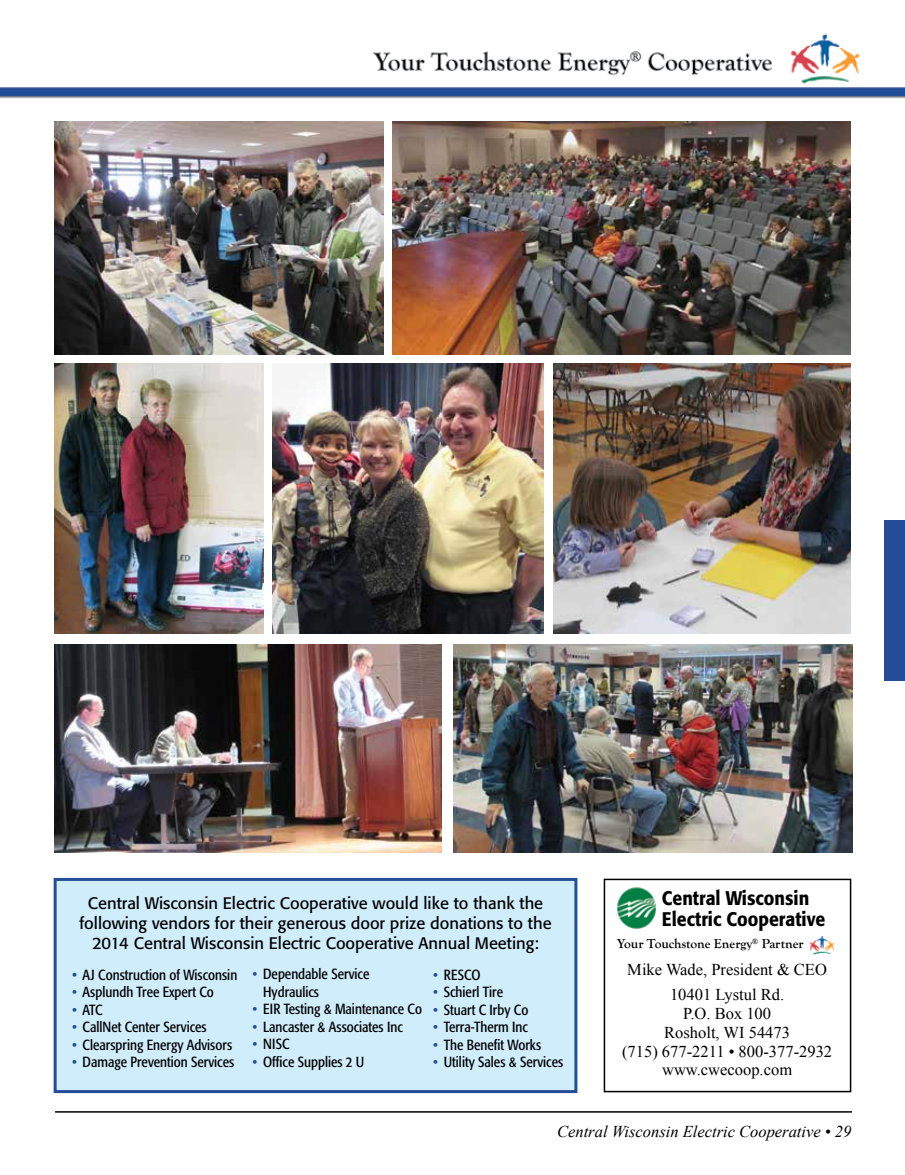
<style>
.page{position:relative;width:905px;height:1175px;background:#fff}
.page>*{position:absolute;margin:0;border:0;box-sizing:border-box;transform-origin:0 0}
.t1{font:500 19.5px/21px "Formata";color:#000;scale:.9 1}
.t2{font:16.5px/19.8px "Formata";color:#000;text-align:center}
.t3{font:16.5px/18.8px "Times New Roman";color:#000;text-align:center}
.t4{font:italic 16.5px "Times New Roman";color:#000}
.t5{font:condensed 14.55px/17.4px "Formata";color:#000}
.t6{font:700 13.5px "Goudy Old Style T";color:#000}
.s1{font-size:15px;color:#234d97}
.s2{color:#234d97}
</style>
<div class="page">
<div style="left:55px;top:879px;width:521px;height:212px;background:#d0edfc"></div>
<div style="left:54px;top:878px;width:523px;height:215px;border:3px solid #234d97"></div>
<hr style="left:55px;top:1111px;width:797px;height:1px;background:#000">
<div style="left:884px;top:520px;width:20px;height:160px;background:#234d97"></div>
<img style="left:0;top:34px;width:904px;height:88px">
<img style="left:616px;top:887px;width:41px;height:42px">
<img style="left:809px;top:936px;width:25px;height:19px">
<div style="left:603px;top:878px;width:248px;height:214px;border:2px solid #000"></div>
<img style="left:54px;top:363px;width:209px;height:270px">
<img style="left:392px;top:122px;width:458px;height:233px">
<img style="left:54px;top:122px;width:329px;height:233px">
<img style="left:553px;top:363px;width:297px;height:270px">
<img style="left:54px;top:644px;width:388px;height:208px">
<img style="left:453px;top:644px;width:399px;height:208px">
<img style="left:273px;top:363px;width:270px;height:270px">
<p class="t2" style="left:79px;top:893px;width:473px">Central Wisconsin Electric Cooperative would like to thank the following vendors for their generous door prize donations to the<br>2014 Central Wisconsin Electric Cooperative Annual Meeting:</p>
<p class="t5" style="left:72px;top:966px;width:167px"><span class="s1">•</span> AJ Construction of Wisconsin</p>
<p class="t5" style="left:72px;top:983px;width:143px"><span class="s2">•</span> Asplundh Tree Expert Co</p>
<p class="t5" style="left:72px;top:1001px;width:32px"><span class="s2">•</span> ATC</p>
<p class="t5" style="left:72px;top:1018px;width:136px"><span class="s2">•</span> CallNet Center Services</p>
<p class="t5" style="left:72px;top:1036px;width:162px"><span class="s2">•</span> Clearspring Energy Advisors</p>
<p class="t5" style="left:72px;top:1053px;width:164px"><span class="s2">•</span> Damage Prevention Services</p>
<p class="t5" style="left:263px;top:965px;width:108px;text-indent:-11px"><span class="s2">•</span> Dependable Service<br>Hydraulics</p>
<p class="t5" style="left:253px;top:1000px;width:171px"><span class="s2">•</span> EIR Testing &amp; Maintenance Co</p>
<p class="t5" style="left:253px;top:1018px;width:152px"><span class="s2">•</span> Lancaster &amp; Associates Inc</p>
<p class="t5" style="left:253px;top:1035px;width:39px"><span class="s2">•</span> NISC</p>
<p class="t5" style="left:253px;top:1053px;width:113px"><span class="s2">•</span> Office Supplies 2 U</p>
<p class="t5" style="left:433px;top:966px;width:49px"><span class="s2">•</span> RESCO</p>
<p class="t5" style="left:433px;top:983px;width:71px"><span class="s2">•</span> Schierl Tire</p>
<p class="t5" style="left:433px;top:1001px;width:97px"><span class="s2">•</span> Stuart C Irby Co</p>
<p class="t5" style="left:433px;top:1018px;width:96px"><span class="s2">•</span> Terra-Therm Inc</p>
<p class="t5" style="left:433px;top:1036px;width:109px"><span class="s2">•</span> The Benefit Works</p>
<p class="t5" style="left:433px;top:1053px;width:131px"><span class="s2">•</span> Utility Sales &amp; Services</p>
<p class="t1" style="left:662px;top:887px;width:183px">Central Wisconsin<br>Electric Cooperative</p>
<p class="t6" style="left:617px;top:936px;width:188px">Your Touchstone Energy<sup>®</sup> Partner</p>
<p class="t3" style="left:627px;top:956px;width:201px;line-height:25.5px">Mike Wade, President &amp; CEO<br>10401 Lystul Rd.</p>
<p class="t3" style="left:622px;top:1004px;width:212px">P.O. Box 100<br>Rosholt, WI 54473<br>(715) 677-2211 • 800-377-2932 www.cwecoop.com</p>
<p class="t4" style="left:557px;top:1120px;width:296px">Central Wisconsin Electric Cooperative • 29</p>
</div>
